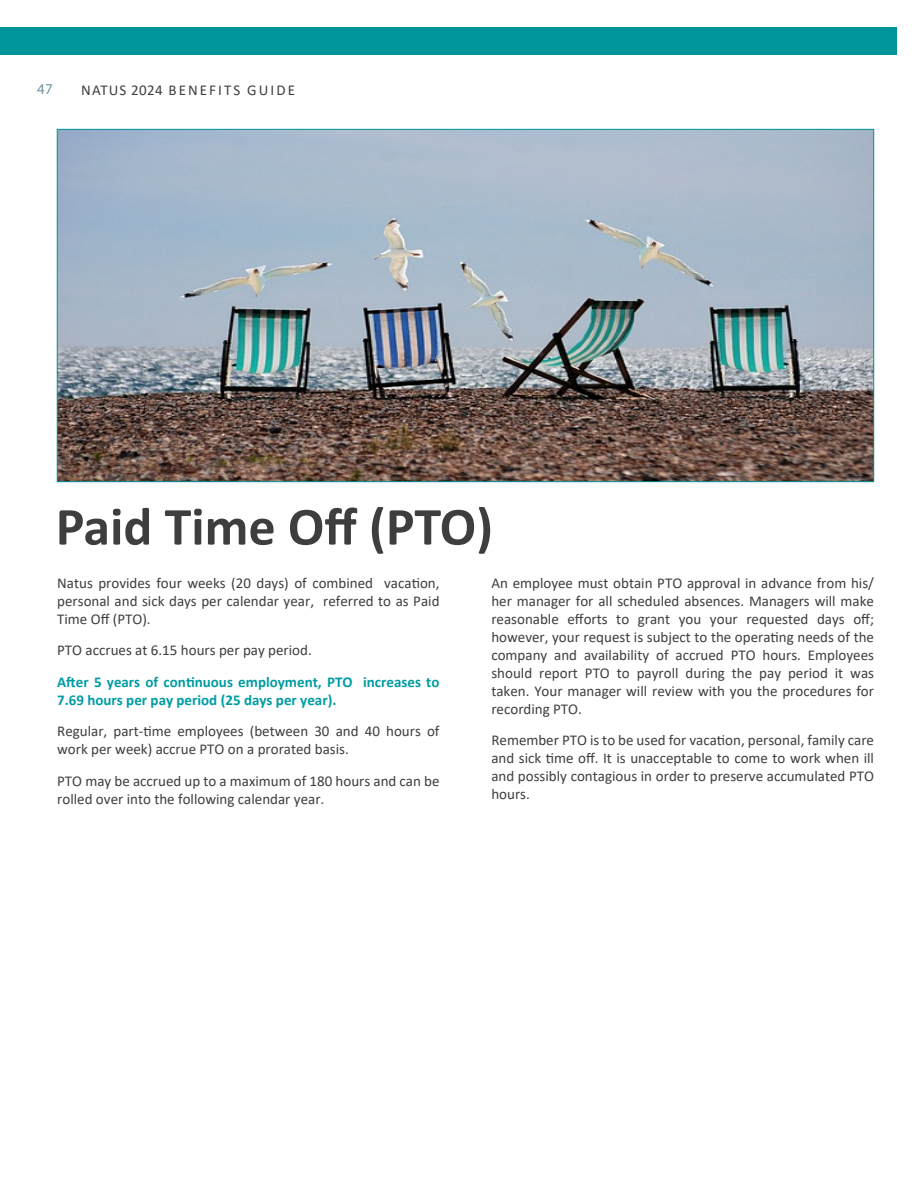
<style>
.page{position:relative;width:918px;height:1188px;background:#fff}
.page>*{position:absolute;margin:0;border:0;box-sizing:border-box;transform-origin:0 0}
.Natus_-_Page_Header{font:700 54px "Calibri";color:#3e3e3f}
.A_-_Body_Text{font:15px/18px "Calibri";color:#3e3e3f;text-align:justify}
.A_-_Body_Text-2{font:700 15px/18px "Calibri";color:#009ca3}
.A_-_Body_Text-3{font:15px "Calibri";letter-spacing:.14em;color:#3e3e3f}
.t1{font:15px "Myriad Pro";color:#7491a1}
</style>
<div class="page">
<div style="left:0;top:28px;width:897px;height:1093px;background:#00959a"></div>
<div style="left:0;top:55px;width:918px;height:1078px;background:#fff"></div>
<img style="left:59px;top:131px;width:813px;height:349px">
<p class="t1" style="left:37px;top:80px;width:17px">47</p>
<p class="A_-_Body_Text-3" style="left:81px;top:79px;width:215px">NATUS 2024 BENEFITS GUIDE</p>
<p class="Natus_-_Page_Header" style="left:56px;top:488px;width:439px">Paid Time Off (PTO)</p>
<p class="A_-_Body_Text" style="left:57px;top:574px;width:384px">Natus provides four weeks (20 days) of combined vacation, personal and sick days per calendar year, referred to as Paid Time Off (PTO).</p>
<p class="A_-_Body_Text" style="left:57px;top:641px;width:256px">PTO accrues at 6.15 hours per pay period.</p>
<p class="A_-_Body_Text-2" style="left:57px;top:673px;width:384px">After 5 years of continuous employment, PTO increases to<br>7.69 hours per pay period (25 days per year).</p>
<p class="A_-_Body_Text" style="left:57px;top:722px;width:384px">Regular, part-time employees (between 30 and 40 hours of work per week) accrue PTO on a prorated basis.</p>
<p class="A_-_Body_Text" style="left:57px;top:772px;width:384px">PTO may be accrued up to a maximum of 180 hours and can be rolled over into the following calendar year.</p>
<p class="A_-_Body_Text" style="left:491px;top:574px;width:384px">An employee must obtain PTO approval in advance from his/ her manager for all scheduled absences. Managers will make reasonable efforts to grant you your requested days off; however, your request is subject to the operating needs of the company and availability of accrued PTO hours. Employees should report PTO to payroll during the pay period it was taken. Your manager will review with you the procedures for recording PTO.</p>
<p class="A_-_Body_Text" style="left:491px;top:731px;width:384px">Remember PTO is to be used for vacation, personal, family care and sick time off. It is unacceptable to come to work when ill and possibly contagious in order to preserve accumulated PTO hours.</p>
</div>
